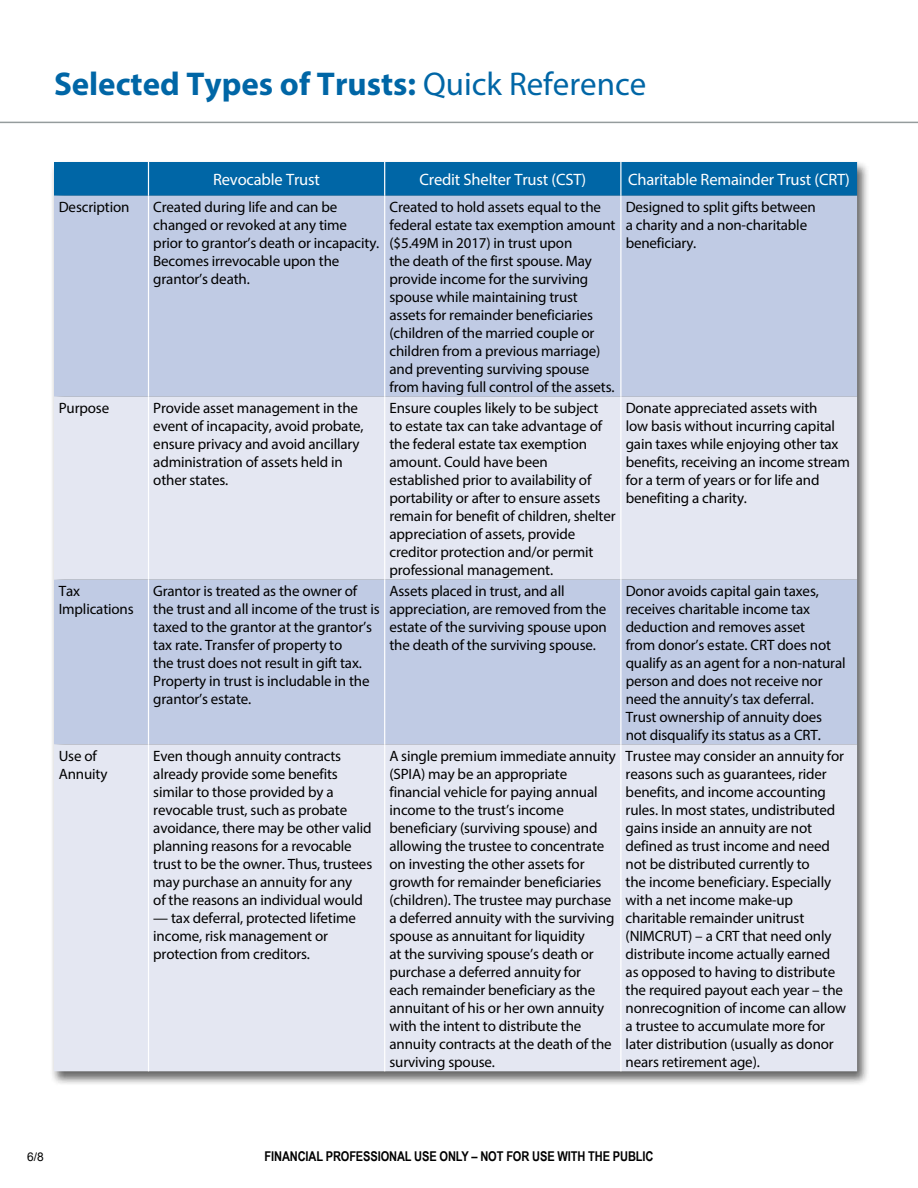
<style>
.page{position:relative;width:918px;height:1188px;background:#fff}
.page>*{position:absolute;margin:0;border:0;box-sizing:border-box;transform-origin:0 0}
.t1{font:700 33px "Myriad Pro";color:#0066a6}
.t2{font:16.5px "Myriad Pro";letter-spacing:-.01em;color:#fff}
.t3{font:15px/18px "Myriad Pro";letter-spacing:-.01em;color:#000}
.t4{font:700 13.5px "Arial Narrow";letter-spacing:-.01em;color:#000}
.t5{font:12px "Arial";color:#000}
.s1{font-weight:400}
</style>
<div class="page">
<hr style="left:0;top:122px;width:918px;height:1px;background:#959c9d">
<div style="left:50px;top:160px;width:820px;height:926px;background:#000;opacity:.6"></div>
<div style="left:54px;top:162px;width:803px;height:34px;background:#0066a6"></div>
<div style="left:54px;top:196px;width:803px;height:201px;background:#c0cbe4"></div>
<svg style="left:54px;top:397px;width:803px;height:674px;background:#dbe0ee"></svg>
<hr style="left:148px;top:162px;width:1px;height:34px;background:#fff">
<hr style="left:384px;top:162px;width:1px;height:34px;background:#fff">
<hr style="left:620px;top:162px;width:1px;height:34px;background:#fff">
<hr style="left:148px;top:196px;width:1px;height:201px;background:#fff">
<hr style="left:384px;top:196px;width:1px;height:201px;background:#fff">
<hr style="left:620px;top:196px;width:1px;height:201px;background:#fff">
<hr style="left:148px;top:397px;width:1px;height:183px;background:#fff">
<hr style="left:384px;top:397px;width:1px;height:183px;background:#fff">
<hr style="left:620px;top:397px;width:1px;height:183px;background:#fff">
<hr style="left:148px;top:580px;width:1px;height:164px;background:#fff">
<hr style="left:384px;top:580px;width:1px;height:164px;background:#fff">
<hr style="left:620px;top:580px;width:1px;height:164px;background:#fff">
<hr style="left:148px;top:744px;width:1px;height:327px;background:#fff">
<hr style="left:384px;top:744px;width:1px;height:327px;background:#fff">
<hr style="left:620px;top:744px;width:1px;height:327px;background:#fff">
<h1 class="t1" style="left:54px;top:62px;width:594px">Selected Types of Trusts: <span class="s1">Quick Reference</span></h1>
<p class="t2" style="left:213px;top:169px;width:108px">Revocable Trust</p>
<p class="t2" style="left:419px;top:169px;width:168px">Credit Shelter Trust (CST)</p>
<p class="t2" style="left:628px;top:169px;width:223px">Charitable Remainder Trust (CRT)</p>
<p class="t3" style="left:59px;top:198px;width:72px">Description</p>
<p class="t3" style="left:153px;top:198px;width:228px">Created during life and can be changed or revoked at any time prior to grantor’s death or incapacity.<br>Becomes irrevocable upon the grantor’s death.</p>
<p class="t3" style="left:390px;top:198px;width:228px">Created to hold assets equal to the federal estate tax exemption amount ($5.49M in 2017) in trust upon<br>the death of the first spouse. May provide income for the surviving spouse while maintaining trust assets for remainder beneficiaries (children of the married couple or children from a previous marriage) and preventing surviving spouse from having full control of the assets.</p>
<p class="t3" style="left:626px;top:198px;width:192px">Designed to split gifts between a charity and a non-charitable beneficiary.</p>
<p class="t3" style="left:59px;top:398px;width:52px">Purpose</p>
<p class="t3" style="left:153px;top:398px;width:212px">Provide asset management in the event of incapacity, avoid probate, ensure privacy and avoid ancillary administration of assets held in other states.</p>
<p class="t3" style="left:389px;top:398px;width:228px">Ensure couples likely to be subject<br>to estate tax can take advantage of the federal estate tax exemption amount. Could have been established prior to availability of portability or after to ensure assets remain for benefit of children, shelter appreciation of assets, provide creditor protection and/or permit professional management.</p>
<p class="t3" style="left:626px;top:398px;width:226px">Donate appreciated assets with<br>low basis without incurring capital gain taxes while enjoying other tax benefits, receiving an income stream for a term of years or for life and benefiting a charity.</p>
<p class="t3" style="left:59px;top:581px;width:76px">Tax<br>Implications</p>
<p class="t3" style="left:153px;top:581px;width:228px">Grantor is treated as the owner of the trust and all income of the trust is taxed to the grantor at the grantor’s tax rate. Transfer of property to<br>the trust does not result in gift tax.<br>Property in trust is includable in the grantor’s estate.</p>
<p class="t3" style="left:389px;top:581px;width:219px">Assets placed in trust, and all appreciation, are removed from the estate of the surviving spouse upon the death of the surviving spouse.</p>
<p class="t3" style="left:626px;top:581px;width:221px">Donor avoids capital gain taxes, receives charitable income tax deduction and removes asset<br>from donor’s estate. CRT does not qualify as an agent for a non-natural person and does not receive nor need the annuity’s tax deferral.<br>Trust ownership of annuity does not disqualify its status as a CRT.</p>
<p class="t3" style="left:59px;top:746px;width:50px">Use of<br>Annuity</p>
<p class="t3" style="left:153px;top:746px;width:220px">Even though annuity contracts already provide some benefits similar to those provided by a revocable trust, such as probate avoidance, there may be other valid planning reasons for a revocable trust to be the owner. Thus, trustees may purchase an annuity for any<br>of the reasons an individual would</p>
<p class="t3" style="left:153px;top:908px;width:204px">— tax deferral, protected lifetime income, risk management or protection from creditors.</p>
<p class="t3" style="left:389px;top:746px;width:228px">A single premium immediate annuity (SPIA) may be an appropriate financial vehicle for paying annual income to the trust’s income beneficiary (surviving spouse) and allowing the trustee to concentrate on investing the other assets for growth for remainder beneficiaries (children). The trustee may purchase a deferred annuity with the surviving spouse as annuitant for liquidity<br>at the surviving spouse’s death or purchase a deferred annuity for<br>each remainder beneficiary as the annuitant of his or her own annuity with the intent to distribute the annuity contracts at the death of the surviving spouse.</p>
<p class="t3" style="left:626px;top:746px;width:222px">Trustee may consider an annuity for reasons such as guarantees, rider benefits, and income accounting rules. In most states, undistributed gains inside an annuity are not defined as trust income and need not be distributed currently to<br>the income beneficiary. Especially with a net income make-up charitable remainder unitrust (NIMCRUT) – a CRT that need only distribute income actually earned as opposed to having to distribute the required payout each year – the nonrecognition of income can allow a trustee to accumulate more for later distribution (usually as donor nears retirement age).</p>
<p class="t5" style="left:27px;top:1149px;width:18px">6/8</p>
<p class="t4" style="left:265px;top:1146px;width:390px">FINANCIAL PROFESSIONAL USE ONLY – NOT FOR USE WITH THE PUBLIC</p>
</div>
